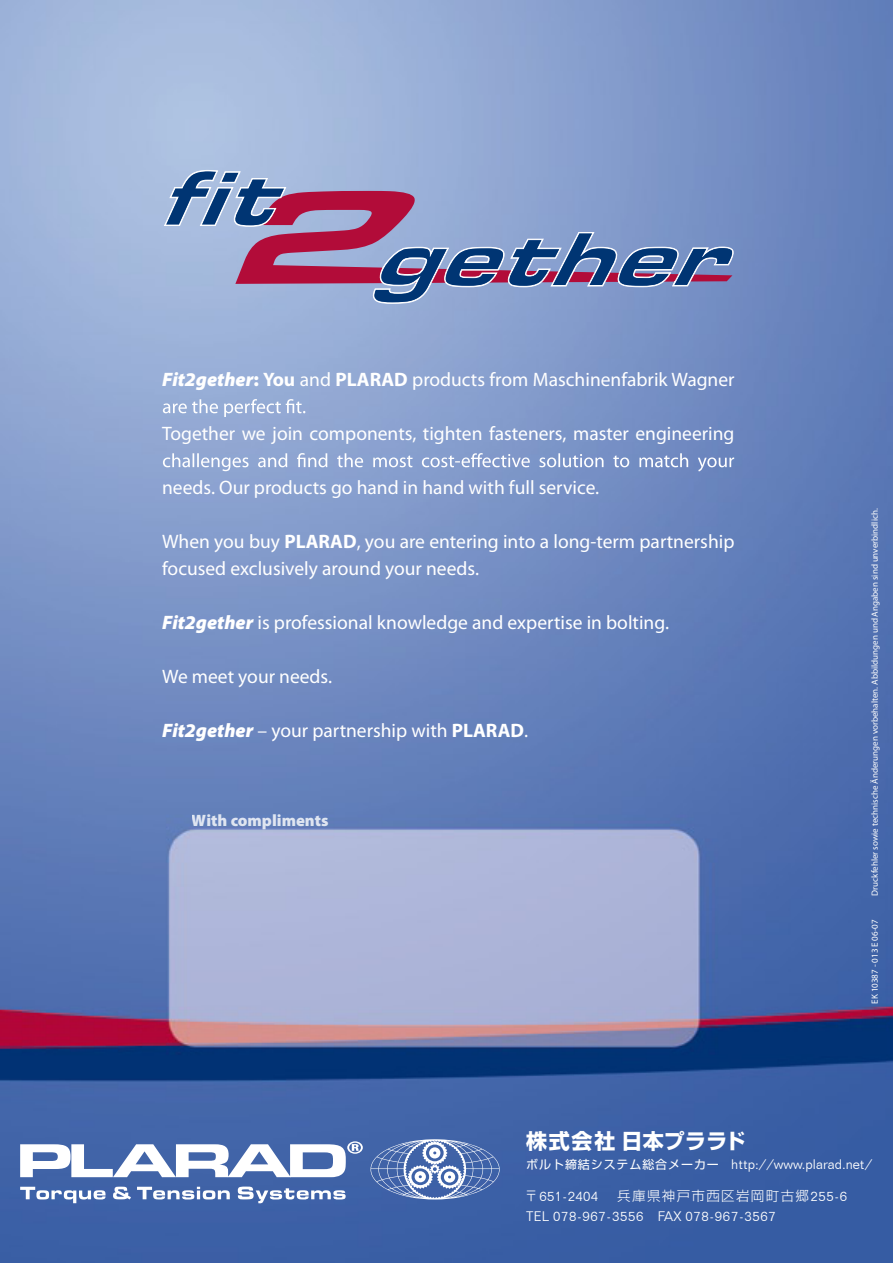
<style>
.page{position:relative;width:893px;height:1263px;background:#fff}
.page>*{position:absolute;margin:0;border:0;box-sizing:border-box;transform-origin:0 0}
.t1{font:700 21px "Shin Go Pro";letter-spacing:.02em;color:#fff}
.t2{font:19.5px/27px "Myriad Pro";color:#fff}
.t3{font:900 16.5px "Myriad Pro";color:#fff}
.t4{font:300 13.5px "Folio BT";letter-spacing:.05em;color:#fff}
.t5{font:300 13.5px "Folio BT";color:#fff}
.t6{font:300 13.5px "Shin Go Pro";letter-spacing:.1em;color:#fff}
.t7{font:300 13.5px "Folio BT";letter-spacing:.025em;color:#fff}
.t8{font:12px "Shin Go Pro";letter-spacing:.075em;color:#fff}
.t9{font:9px "Myriad Pro";color:#fff}
.s1{font-weight:900;font-style:italic}
.s2{font-weight:900}
.s3{font-weight:700}
.s4{font-family:"Shin Go Pro"}
.s5{font-family:"Folio BT"}
</style>
<div class="page">
<img style="left:0;top:0;width:893px;height:1263px">
<svg style="left:20px;top:1141px;width:343px;height:36px"></svg>
<svg style="left:20px;top:1186px;width:326px;height:17px"></svg>
<svg style="left:370px;top:1139px;width:130px;height:60px;background:#6d87bc"></svg>
<svg style="left:164px;top:170px;width:570px;height:134px;background:#8989b5"></svg>
<svg style="left:163px;top:399px;width:142px;height:18px;background:#a9bbdc"></svg>
<svg style="left:163px;top:453px;width:571px;height:18px;background:#98acd4"></svg>
<p class="t2" style="left:162px;top:366px;width:574px"><span class="s1">Fit2gether</span><span class="s2">:</span> <span class="s3">You</span> and <span class="s3">PLARAD</span> products from Maschinenfabrik Wagner</p>
<p class="t2" style="left:162px;top:420px;width:574px">Together we join components, tighten fasteners, master engineering</p>
<p class="t2" style="left:162px;top:474px;width:439px">needs. Our products go hand in hand with full service.</p>
<p class="t2" style="left:162px;top:528px;width:574px">When you buy <span class="s3">PLARAD</span>, you are entering into a long-term partnership focused exclusively around your needs.</p>
<p class="t2" style="left:162px;top:609px;width:508px"><span class="s1">Fit2gether</span> is professional knowledge and expertise in bolting.</p>
<p class="t2" style="left:162px;top:663px;width:172px">We meet your needs.</p>
<p class="t2" style="left:162px;top:717px;width:367px"><span class="s1">Fit2gether</span> – your partnership with <span class="s3">PLARAD</span>.</p>
<p class="t3" style="left:192px;top:809px;width:138px">With compliments</p>
<p class="t9" style="left:869px;top:895px;width:389px;rotate:-90deg">Druckfehler sowie technische Änderungen vorbehalten. Abbildungen und Angaben sind unverbindlich.</p>
<p class="t9" style="left:869px;top:1003px;width:86px;rotate:-90deg">EK 10387 - 013 E 06-07</p>
<p class="t1" style="left:526px;top:1124px;width:221px">株式会社日本プララド</p>
<p class="t5" style="left:731px;top:1156px;width:142px">http://www.plarad.net/</p>
<p class="t8" style="left:526px;top:1155px;width:194px">ボルト締結システム総合メーカー</p>
<p class="t7" style="left:524px;top:1188px;width:75px"><span class="s4">〒</span>651-2404</p>
<p class="t6" style="left:617px;top:1185px;width:231px">兵庫県神戸市西区岩岡町古郷<span class="s5">255-6</span></p>
<p class="t4" style="left:526px;top:1207px;width:251px">TEL 078-967-3556 FAX 078-967-3567</p>
</div>
